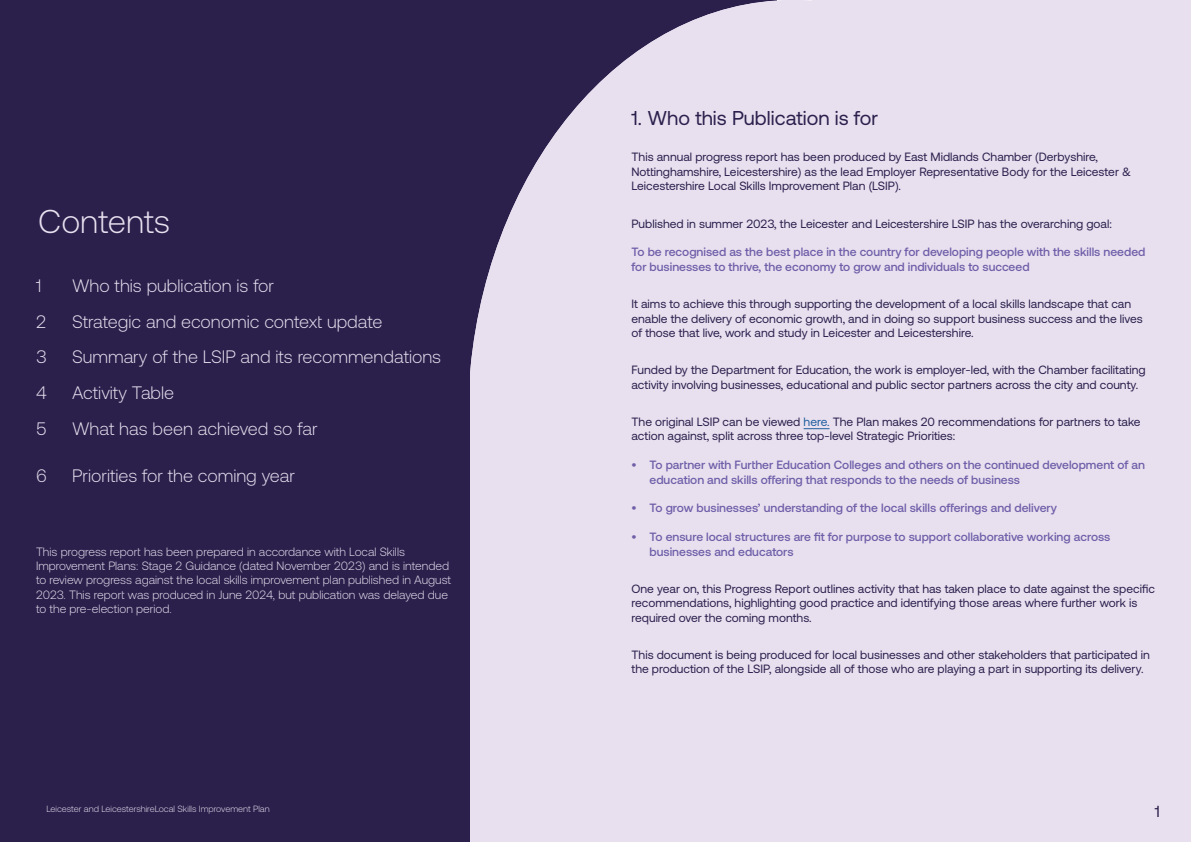
<style>
.page{position:relative;width:1191px;height:842px;background:#fff}
.page>*{position:absolute;margin:0;border:0;box-sizing:border-box;transform-origin:0 0}
.t1{font:300 33px "Aeonik";color:#e8e0ef}
.t2{font:20px "Aeonik";color:#2b204d}
.t3{font:300 18px "Aeonik";color:#e8e0ef}
.t4{font:16px "Aeonik";color:#2b204c}
.t5{font:12px/14.4px "Aeonik";color:#2b204d}
.t6{font:500 12px/14.4px "Aeonik";color:#6f5fa9}
.t7{font:300 12px/14.4px "Aeonik";color:#e8e0ef}
.t8{font:300 9px "Aeonik";color:#e8e0ef}
.s1{color:#215e9e}
</style>
<div class="page">
<div style="left:0;top:0;width:777px;height:842px;background:#2b204c"></div>
<div style="left:470px;top:0;width:721px;height:842px;background:#e8e0ef"></div>
<svg style="left:803px;top:428px;width:26px;height:1px"></svg>
<h1 class="t1" style="left:38px;top:203px;width:133px">Contents</h1>
<h3 class="t3" style="left:36px;top:276px;width:7px">1</h3>
<h3 class="t3" style="left:72px;top:276px;width:204px">Who this publication is for</h3>
<h3 class="t3" style="left:36px;top:311px;width:12px">2</h3>
<h3 class="t3" style="left:72px;top:311px;width:312px">Strategic and economic context update</h3>
<h3 class="t3" style="left:36px;top:347px;width:12px">3</h3>
<h3 class="t3" style="left:72px;top:347px;width:371px">Summary of the LSIP and its recommendations</h3>
<h3 class="t3" style="left:36px;top:383px;width:12px">4</h3>
<h3 class="t3" style="left:72px;top:383px;width:104px">Activity Table</h3>
<h3 class="t3" style="left:36px;top:419px;width:12px">5</h3>
<h3 class="t3" style="left:72px;top:419px;width:247px">What has been achieved so far</h3>
<h3 class="t3" style="left:36px;top:465px;width:12px">6</h3>
<h3 class="t3" style="left:72px;top:465px;width:225px">Priorities for the coming year</h3>
<p class="t7" style="left:36px;top:544px;width:417px">This progress report has been prepared in accordance with Local Skills Improvement Plans: Stage 2 Guidance (dated November 2023) and is intended to review progress against the local skills improvement plan published in August 2023. This report was produced in June 2024, but publication was delayed due to the pre-election period.</p>
<p class="t8" style="left:46px;top:804px;width:225px">Leicester and LeicestershireLocal Skills Improvement Plan</p>
<h2 class="t2" style="left:631px;top:107px;width:248px">1. Who this Publication is for</h2>
<p class="t5" style="left:631px;top:150px;width:501px">This annual progress report has been produced by East Midlands Chamber (Derbyshire,<br>Nottinghamshire, Leicestershire) as the lead Employer Representative Body for the Leicester &amp;<br>Leicestershire Local Skills Improvement Plan (LSIP).</p>
<p class="t5" style="left:631px;top:216px;width:482px">Published in summer 2023, the Leicester and Leicestershire LSIP has the overarching goal:</p>
<p class="t6" style="left:631px;top:245px;width:515px">To be recognised as the best place in the country for developing people with the skills needed for businesses to thrive, the economy to grow and individuals to succeed</p>
<p class="t5" style="left:631px;top:297px;width:513px">It aims to achieve this through supporting the development of a local skills landscape that can enable the delivery of economic growth, and in doing so support business success and the lives of those that live, work and study in Leicester and Leicestershire.</p>
<p class="t5" style="left:631px;top:363px;width:515px">Funded by the Department for Education, the work is employer-led, with the Chamber facilitating activity involving businesses, educational and public sector partners across the city and county.</p>
<p class="t5" style="left:631px;top:415px;width:510px">The original LSIP can be viewed <span class="s1">here.</span> The Plan makes 20 recommendations for partners to take action against, split across three top-level Strategic Priorities:</p>
<p class="t6" style="left:649px;top:458px;width:497px;text-indent:-18px">• To partner with Further Education Colleges and others on the continued development of an education and skills offering that responds to the needs of business</p>
<p class="t6" style="left:631px;top:501px;width:427px">• To grow businesses’ understanding of the local skills offerings and delivery</p>
<p class="t6" style="left:649px;top:530px;width:462px;text-indent:-18px">• To ensure local structures are fit for purpose to support collaborative working across businesses and educators</p>
<p class="t5" style="left:631px;top:581px;width:525px">One year on, this Progress Report outlines activity that has taken place to date against the specific recommendations, highlighting good practice and identifying those areas where further work is required over the coming months.</p>
<p class="t5" style="left:631px;top:648px;width:520px">This document is being produced for local businesses and other stakeholders that participated in the production of the LSIP, alongside all of those who are playing a part in supporting its delivery.</p>
<h3 class="t4" style="left:1155px;top:803px;width:7px">1</h3>
</div>
